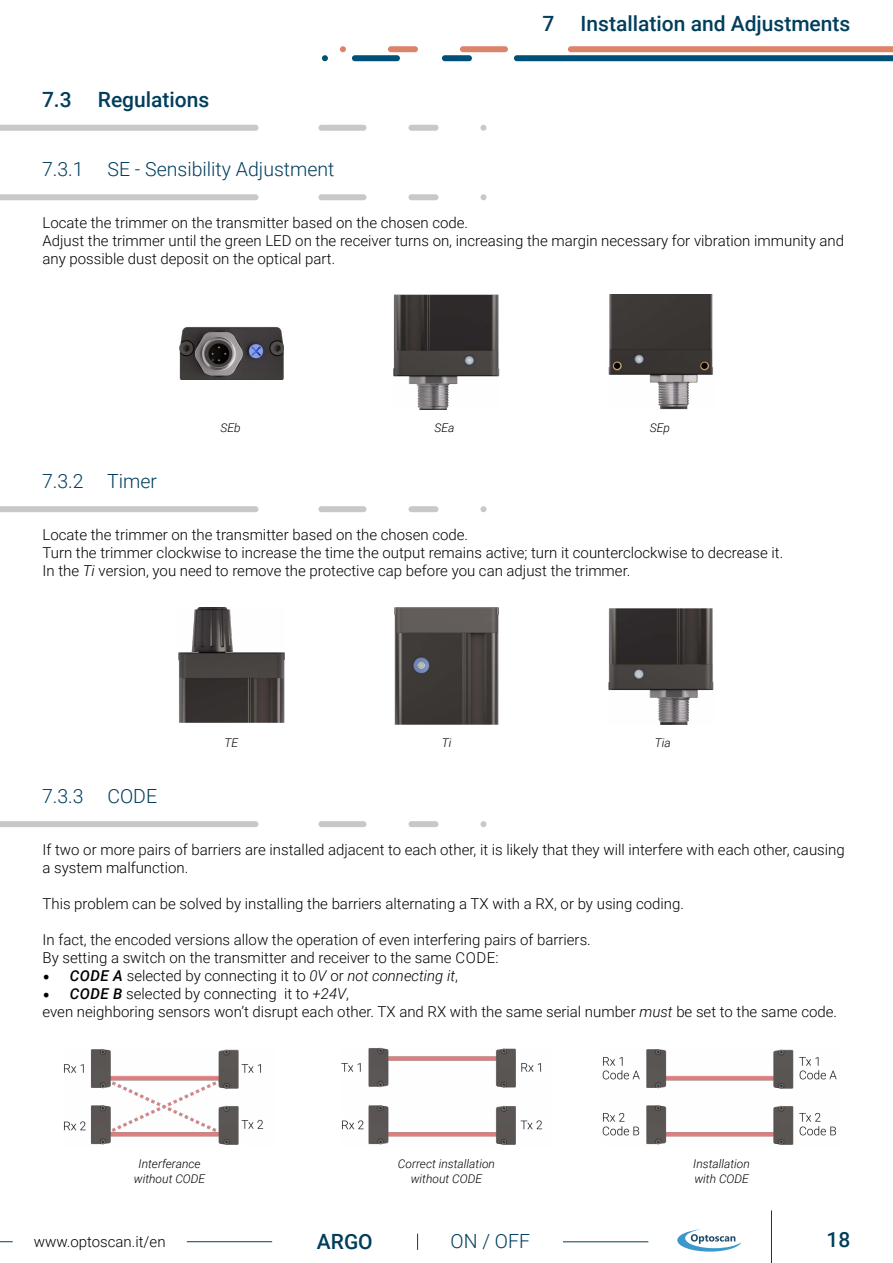
<style>
.page{position:relative;width:893px;height:1263px;background:#fff}
.page>*{position:absolute;margin:0;border:0;box-sizing:border-box;transform-origin:0 0}
.t1{font:500 21px "Roboto";color:#003e5c}
.t2{font:300 19.5px "Roboto";color:#003e5c}
.t3{font:300 15px/18px "Roboto";color:#000}
.t4{font:italic 300 12px/14.4px "Roboto";color:#000;text-align:center}
.s1{font-style:italic}
.s2{font-family:"Minion Pro";font-weight:400;font-size:18px}
.s3{font-weight:500;font-style:italic}
</style>
<div class="page">
<hr style="left:771px;top:1210px;width:1px;height:53px;background:#003e5c">
<hr style="left:563px;top:1241px;width:85px;height:1px;background:#003e5c">
<hr style="left:187px;top:1241px;width:85px;height:1px;background:#003e5c">
<svg style="left:0;top:1241px;width:13px;height:1px"></svg>
<svg style="left:417px;top:1234px;width:1px;height:16px"></svg>
<svg style="left:677px;top:1229px;width:65px;height:22px"></svg>
<svg style="left:322px;top:55px;width:6px;height:6px"></svg>
<div style="left:442px;top:55px;width:30px;height:6px;background:#005179;border-radius:3px"></div>
<div style="left:352px;top:55px;width:48px;height:6px;background:#005179;border-radius:3px"></div>
<svg style="left:340px;top:46px;width:6px;height:6px"></svg>
<div style="left:388px;top:46px;width:30px;height:6px;background:#dc8469;border-radius:3px"></div>
<div style="left:460px;top:46px;width:48px;height:6px;background:#dc8469;border-radius:3px"></div>
<svg style="left:514px;top:46px;width:379px;height:15px"></svg>
<svg style="left:480px;top:125px;width:6px;height:6px"></svg>
<div style="left:408px;top:125px;width:30px;height:6px;background:#c8c8c8;border-radius:3px"></div>
<div style="left:318px;top:125px;width:48px;height:6px;background:#c8c8c8;border-radius:3px"></div>
<svg style="left:0;top:125px;width:258px;height:6px;background:#cacaca"></svg>
<svg style="left:480px;top:194px;width:6px;height:6px"></svg>
<div style="left:408px;top:194px;width:30px;height:6px;background:#c8c8c8;border-radius:3px"></div>
<div style="left:318px;top:194px;width:48px;height:6px;background:#c8c8c8;border-radius:3px"></div>
<svg style="left:0;top:194px;width:258px;height:6px;background:#cacaca"></svg>
<svg style="left:480px;top:506px;width:6px;height:6px"></svg>
<div style="left:408px;top:506px;width:30px;height:6px;background:#c8c8c8;border-radius:3px"></div>
<div style="left:318px;top:506px;width:48px;height:6px;background:#c8c8c8;border-radius:3px"></div>
<svg style="left:0;top:506px;width:258px;height:6px;background:#c9c9c9"></svg>
<svg style="left:480px;top:821px;width:6px;height:6px"></svg>
<div style="left:408px;top:821px;width:30px;height:6px;background:#c8c8c8;border-radius:3px"></div>
<div style="left:318px;top:821px;width:48px;height:6px;background:#c8c8c8;border-radius:3px"></div>
<div style="left:0;top:821px;width:258px;height:6px;background:#c8c8c8"></div>
<img style="left:179px;top:327px;width:105px;height:52px">
<img style="left:608px;top:294px;width:105px;height:116px">
<img style="left:393px;top:294px;width:106px;height:116px">
<img style="left:179px;top:607px;width:105px;height:116px">
<img style="left:608px;top:608px;width:106px;height:117px">
<img style="left:395px;top:607px;width:103px;height:118px">
<img style="left:602px;top:1049px;width:235px;height:97px">
<img style="left:341px;top:1047px;width:202px;height:98px">
<img style="left:64px;top:1049px;width:200px;height:97px">
<h1 class="t1" style="left:42px;top:85px;width:169px">7.3 Regulations</h1>
<h2 class="t2" style="left:42px;top:156px;width:294px">7.3.1 SE - Sensibility Adjustment</h2>
<h1 class="t1" style="left:542px;top:9px;width:309px">7 Installation and Adjustments</h1>
<p class="t3" style="left:43px;top:213px;width:803px">Locate the trimmer on the transmitter based on the chosen code.<br>Adjust the trimmer until the green LED on the receiver turns on, increasing the margin necessary for vibration immunity and any possible dust deposit on the optical part.</p>
<h2 class="t2" style="left:42px;top:467px;width:116px">7.3.2 Timer</h2>
<p class="t4" style="left:220px;top:420px;width:22px">SEb</p>
<p class="t4" style="left:435px;top:420px;width:21px">SEa</p>
<p class="t4" style="left:650px;top:420px;width:22px">SEp</p>
<p class="t3" style="left:43px;top:525px;width:742px">Locate the trimmer on the transmitter based on the chosen code.<br>Turn the trimmer clockwise to increase the time the output remains active; turn it counterclockwise to decrease it.<br>In the <span class="s1">Ti</span> version, you need to remove the protective cap before you can adjust the trimmer.</p>
<h2 class="t2" style="left:42px;top:782px;width:117px">7.3.3 CODE</h2>
<p class="t4" style="left:224px;top:735px;width:15px">TE</p>
<p class="t4" style="left:442px;top:735px;width:11px">Ti</p>
<p class="t4" style="left:655px;top:735px;width:17px">Tia</p>
<p class="t3" style="left:43px;top:840px;width:804px">If two or more pairs of barriers are installed adjacent to each other, it is likely that they will interfere with each other, causing a system malfunction.</p>
<p class="t3" style="left:43px;top:894px;width:643px">This problem can be solved by installing the barriers alternating a TX with a RX, or by using coding.</p>
<p class="t3" style="left:43px;top:930px;width:550px">In fact, the encoded versions allow the operation of even interfering pairs of barriers.<br>By setting a switch on the transmitter and receiver to the same CODE:</p>
<p class="t3" style="left:43px;top:966px;width:417px"><span class="s2">•</span> <span class="s3">CODE A</span> selected by connecting it to <span class="s1">0V</span> or <span class="s1">not connecting it</span>,</p>
<p class="t3" style="left:43px;top:984px;width:796px"><span class="s2">•</span> <span class="s3">CODE B</span> selected by connecting it to <span class="s1">+24V</span>,<br>even neighboring sensors won’t disrupt each other. TX and RX with the same serial number <span class="s1">must</span> be set to the same code.</p>
<p class="t4" style="left:134px;top:1156px;width:73px">Interferance without CODE</p>
<p class="t4" style="left:398px;top:1156px;width:99px">Correct installation without CODE</p>
<p class="t4" style="left:693px;top:1156px;width:58px;text-align:left">Installation with CODE</p>
<p class="t3" style="left:34px;top:1232px;width:133px">www.optoscan.it/en</p>
<h1 class="t1" style="left:317px;top:1227px;width:57px">ARGO</h1>
<h2 class="t2" style="left:451px;top:1228px;width:81px">ON / OFF</h2>
<h1 class="t1" style="left:827px;top:1225px;width:25px">18</h1>
</div>
